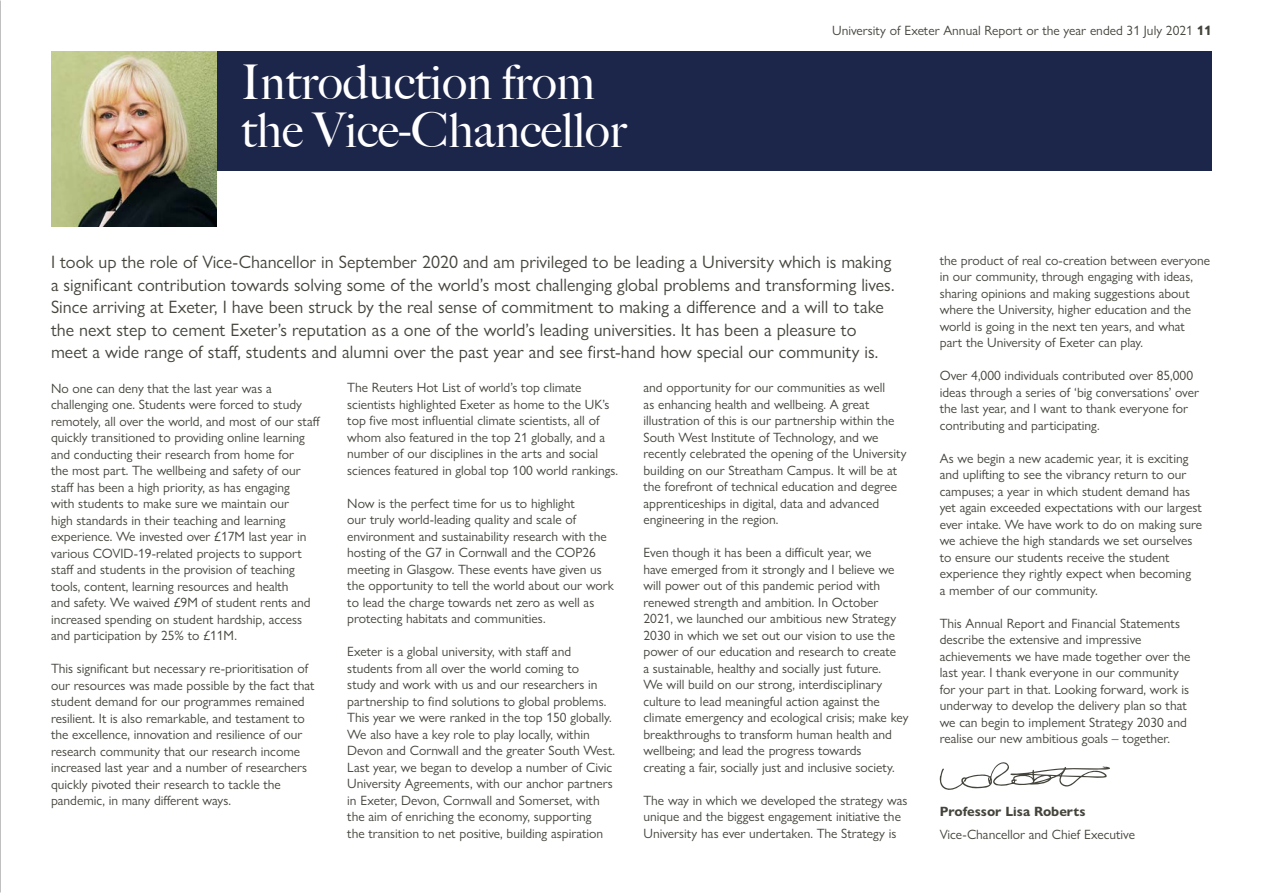
<style>
.page{position:relative;width:1263px;height:893px;background:#fff}
.page>*{position:absolute;margin:0;border:0;box-sizing:border-box;transform-origin:0 0}
.t1{font:500 48px/48px "Big Caslon";color:#fff}
.t2{font:18px/22.5px "Gill Sans Nova";color:#45443c}
.t3{font:13.5px/16.5px "Gill Sans Nova";color:#45443c}
.t4{font:700 13.5px "Gill Sans Nova";color:#45443c}
.s1{font-weight:700}
</style>
<div class="page">
<div style="left:170px;top:51px;width:1042px;height:119px;background:#1c254a"></div>
<svg style="left:939px;top:762px;width:171px;height:28px"></svg>
<img style="left:51px;top:51px;width:165px;height:176px">
<img style="left:0;top:0;width:1px;height:893px">
<h1 class="t1" style="left:241px;top:56px;width:387px">Introduction from the Vice-Chancellor</h1>
<p class="t3" style="left:832px;top:22px;width:381px">University of Exeter Annual Report or the year ended 31 July 2021 <span class="s1">11</span></p>
<p class="t2" style="left:51px;top:251px;width:845px">I took up the role of Vice-Chancellor in September 2020 and am privileged to be leading a University which is making a significant contribution towards solving some of the world’s most challenging global problems and transforming lives.<br>Since arriving at Exeter, I have been struck by the real sense of commitment to making a difference and a will to take the next step to cement Exeter’s reputation as a one of the world’s leading universities. It has been a pleasure to meet a wide range of staff, students and alumni over the past year and see first-hand how special our community is.</p>
<p class="t3" style="left:51px;top:380px;width:271px">No one can deny that the last year was a challenging one. Students were forced to study remotely, all over the world, and most of our staff quickly transitioned to providing online learning and conducting their research from home for<br>the most part. The wellbeing and safety of our staff has been a high priority, as has engaging<br>with students to make sure we maintain our<br>high standards in their teaching and learning experience. We invested over £17M last year in various COVID-19-related projects to support staff and students in the provision of teaching tools, content, learning resources and health<br>and safety. We waived £9M of student rents and increased spending on student hardship, access and participation by 25% to £11M.</p>
<p class="t3" style="left:51px;top:660px;width:265px">This significant but necessary re-prioritisation of our resources was made possible by the fact that student demand for our programmes remained resilient. It is also remarkable, and testament to the excellence, innovation and resilience of our research community that our research income increased last year and a number of researchers quickly pivoted their research to tackle the pandemic, in many different ways.</p>
<p class="t3" style="left:347px;top:379px;width:272px">The Reuters Hot List of world’s top climate scientists highlighted Exeter as home to the UK’s top five most influential climate scientists, all of whom also featured in the top 21 globally, and a number of our disciplines in the arts and social sciences featured in global top 100 world rankings.</p>
<p class="t3" style="left:347px;top:495px;width:268px">Now is the perfect time for us to highlight<br>our truly world-leading quality and scale of environment and sustainability research with the hosting of the G7 in Cornwall and the COP26 meeting in Glasgow. These events have given us the opportunity to tell the world about our work to lead the charge towards net zero as well as protecting habitats and communities.</p>
<p class="t3" style="left:347px;top:643px;width:269px">Exeter is a global university, with staff and students from all over the world coming to<br>study and work with us and our researchers in partnership to find solutions to global problems.<br>This year we were ranked in the top 150 globally.<br>We also have a key role to play locally, within Devon and Cornwall and the greater South West.<br>Last year, we began to develop a number of Civic University Agreements, with our anchor partners in Exeter, Devon, Cornwall and Somerset, with the aim of enriching the economy, supporting<br>the transition to net positive, building aspiration</p>
<p class="t3" style="left:643px;top:379px;width:264px">and opportunity for our communities as well<br>as enhancing health and wellbeing. A great illustration of this is our partnership within the South West Institute of Technology, and we recently celebrated the opening of the University building on our Streatham Campus. It will be at the forefront of technical education and degree apprenticeships in digital, data and advanced engineering in the region.</p>
<p class="t3" style="left:643px;top:544px;width:267px">Even though it has been a difficult year, we<br>have emerged from it strongly and I believe we will power out of this pandemic period with renewed strength and ambition. In October 2021, we launched our ambitious new Strategy 2030 in which we set out our vision to use the power of our education and research to create<br>a sustainable, healthy and socially just future.<br>We will build on our strong, interdisciplinary culture to lead meaningful action against the climate emergency and ecological crisis; make key breakthroughs to transform human health and wellbeing; and lead the progress towards<br>creating a fair, socially just and inclusive society.</p>
<p class="t3" style="left:643px;top:792px;width:266px">The way in which we developed the strategy was unique and the biggest engagement initiative the<br>University has ever undertaken. The Strategy is</p>
<p class="t3" style="left:940px;top:252px;width:272px">the product of real co-creation between everyone in our community, through engaging with ideas, sharing opinions and making suggestions about where the University, higher education and the world is going in the next ten years, and what part the University of Exeter can play.</p>
<p class="t3" style="left:940px;top:367px;width:261px">Over 4,000 individuals contributed over 85,000 ideas through a series of ‘big conversations’ over the last year, and I want to thank everyone for contributing and participating.</p>
<p class="t3" style="left:940px;top:450px;width:264px">As we begin a new academic year, it is exciting and uplifting to see the vibrancy return to our campuses; a year in which student demand has yet again exceeded expectations with our largest ever intake. We have work to do on making sure we achieve the high standards we set ourselves to ensure our students receive the student experience they rightly expect when becoming<br>a member of our community.</p>
<p class="t3" style="left:940px;top:615px;width:252px">This Annual Report and Financial Statements describe the extensive and impressive achievements we have made together over the last year. I thank everyone in our community for your part in that. Looking forward, work is underway to develop the delivery plan so that we can begin to implement Strategy 2030 and realise our new ambitious goals – together.</p>
<p class="t4" style="left:940px;top:803px;width:147px">Professor Lisa Roberts</p>
<p class="t3" style="left:940px;top:826px;width:197px">Vice-Chancellor and Chief Executive</p>
</div>
